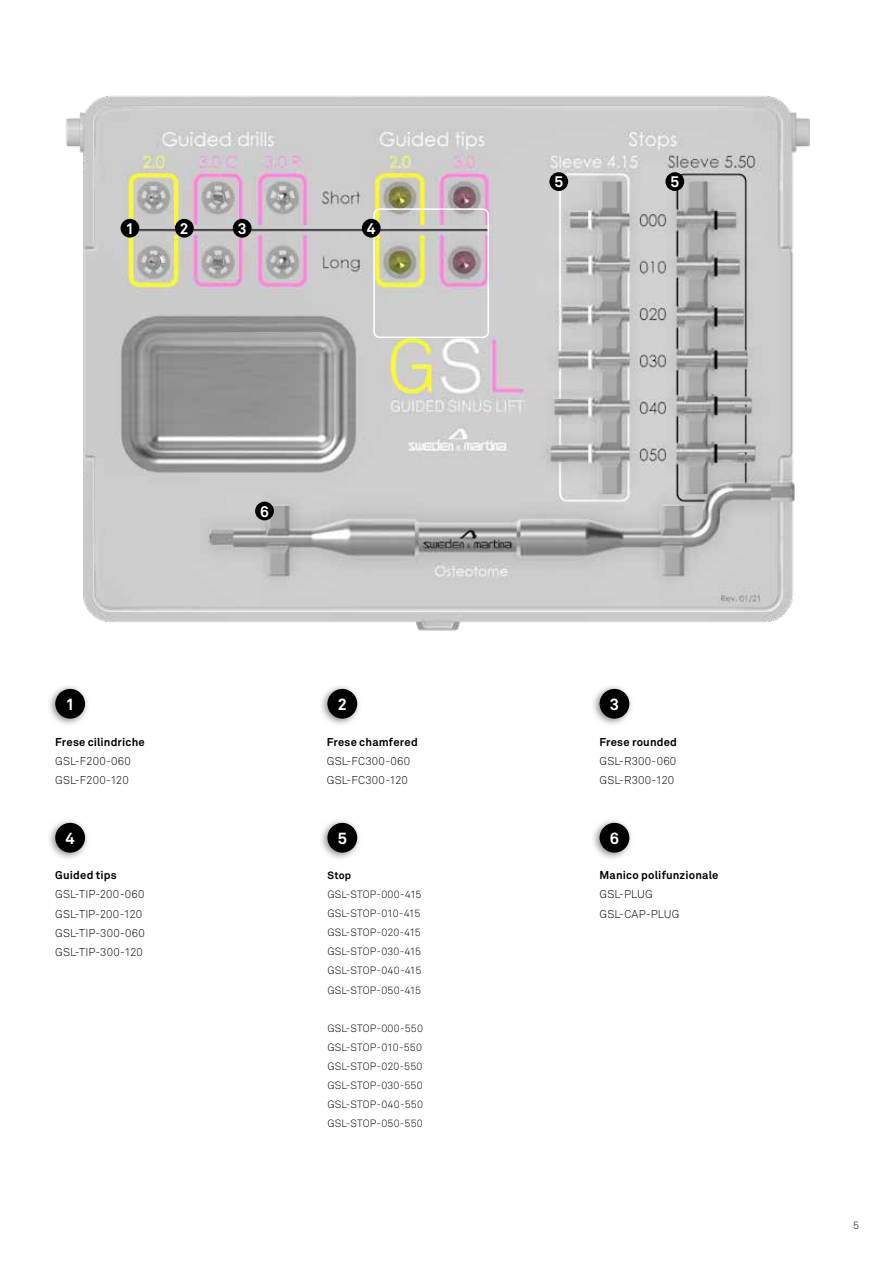
<style>
.page{position:relative;width:893px;height:1263px;background:#fff}
.page>*{position:absolute;margin:0;border:0;box-sizing:border-box;transform-origin:0 0}
.t1{font:700 16.2px "Akkurat Pro";color:#fff}
.t2{font:700 15.45px "Akkurat Pro";color:#fff}
.t3{font:11.25px/19.2px "Akkurat Light Pro";letter-spacing:.015em;color:#000}
.t4{font:700 11.25px "Akkurat Pro";letter-spacing:.015em;color:#000}
.t5{font:10.5px/19.2px "Akkurat Light Pro";letter-spacing:.015em;color:#000;text-align:justify}
.t6{font:700 10.5px "Akkurat Pro";color:#000}
</style>
<div class="page">
<img style="left:66px;top:95px;width:744px;height:536px">
<div style="left:373px;top:208px;width:116px;height:130px;border:2px solid #fff;border-radius:6px"></div>
<div style="left:121px;top:219px;width:18px;height:19px;background:#000;border-radius:50%"></div>
<div style="left:175px;top:219px;width:19px;height:19px;background:#000;border-radius:50%"></div>
<div style="left:233px;top:219px;width:19px;height:19px;background:#000;border-radius:50%"></div>
<div style="left:362px;top:219px;width:19px;height:19px;background:#000;border-radius:50%"></div>
<div style="left:549px;top:172px;width:19px;height:19px;background:#000;border-radius:50%"></div>
<div style="left:665px;top:172px;width:19px;height:19px;background:#000;border-radius:50%"></div>
<div style="left:47px;top:684px;width:43px;height:44px;background:#575756;opacity:.7"></div>
<div style="left:55px;top:689px;width:30px;height:30px;background:#000;border-radius:50%"></div>
<div style="left:47px;top:818px;width:43px;height:43px;background:#575756;opacity:.7"></div>
<div style="left:55px;top:823px;width:30px;height:30px;background:#000;border-radius:50%"></div>
<div style="left:319px;top:818px;width:44px;height:43px;background:#575756;opacity:.7"></div>
<div style="left:327px;top:823px;width:30px;height:30px;background:#000;border-radius:50%"></div>
<div style="left:319px;top:684px;width:44px;height:44px;background:#575756;opacity:.7"></div>
<div style="left:327px;top:689px;width:30px;height:30px;background:#000;border-radius:50%"></div>
<div style="left:591px;top:684px;width:44px;height:44px;background:#575756;opacity:.7"></div>
<div style="left:600px;top:689px;width:29px;height:30px;background:#000;border-radius:50%"></div>
<div style="left:591px;top:818px;width:44px;height:43px;background:#575756;opacity:.7"></div>
<div style="left:600px;top:823px;width:29px;height:30px;background:#000;border-radius:50%"></div>
<div style="left:255px;top:502px;width:19px;height:18px;background:#000;border-radius:50%"></div>
<h2 class="t2" style="left:126px;top:219px;width:10px">1</h2>
<h2 class="t2" style="left:180px;top:219px;width:10px">2</h2>
<h2 class="t2" style="left:238px;top:219px;width:10px">3</h2>
<h2 class="t2" style="left:367px;top:219px;width:10px">4</h2>
<h2 class="t2" style="left:554px;top:172px;width:10px">5</h2>
<h2 class="t2" style="left:670px;top:172px;width:10px">5</h2>
<h1 class="t1" style="left:66px;top:694px;width:11px">1</h1>
<h2 class="t2" style="left:260px;top:501px;width:10px">6</h2>
<h1 class="t1" style="left:338px;top:694px;width:11px">2</h1>
<h1 class="t1" style="left:610px;top:694px;width:11px">3</h1>
<p class="t4" style="left:55px;top:735px;width:91px">Frese cilindriche</p>
<p class="t3" style="left:55px;top:752px;width:77px">GSL-F200-060<br>GSL-F200-120</p>
<p class="t4" style="left:327px;top:735px;width:92px">Frese chamfered</p>
<p class="t3" style="left:327px;top:752px;width:85px">GSL-FC300-060<br>GSL-FC300-120</p>
<h1 class="t1" style="left:66px;top:828px;width:11px">4</h1>
<h1 class="t1" style="left:338px;top:828px;width:11px">5</h1>
<p class="t4" style="left:55px;top:868px;width:63px">Guided tips</p>
<p class="t3" style="left:55px;top:885px;width:91px">GSL-TIP-200-060<br>GSL-TIP-200-120<br>GSL-TIP-300-060<br>GSL-TIP-300-120</p>
<p class="t6" style="left:327px;top:868px;width:25px">Stop</p>
<p class="t5" style="left:327px;top:885px;width:95px">GSL-STOP-000-415<br>GSL-STOP-010-415<br>GSL-STOP-020-415<br>GSL-STOP-030-415<br>GSL-STOP-040-415<br>GSL-STOP-050-415</p>
<p class="t5" style="left:327px;top:1019px;width:97px">GSL-STOP-000-550<br>GSL-STOP-010-550<br>GSL-STOP-020-550<br>GSL-STOP-030-550<br>GSL-STOP-040-550<br>GSL-STOP-050-550</p>
<p class="t4" style="left:600px;top:735px;width:79px">Frese rounded</p>
<p class="t3" style="left:600px;top:752px;width:78px">GSL-R300-060<br>GSL-R300-120</p>
<h1 class="t1" style="left:610px;top:828px;width:11px">6</h1>
<p class="t4" style="left:600px;top:868px;width:120px">Manico polifunzionale</p>
<p class="t3" style="left:600px;top:885px;width:81px">GSL-PLUG<br>GSL-CAP-PLUG</p>
<p class="t5" style="left:853px;top:1216px;width:7px">5</p>
</div>
